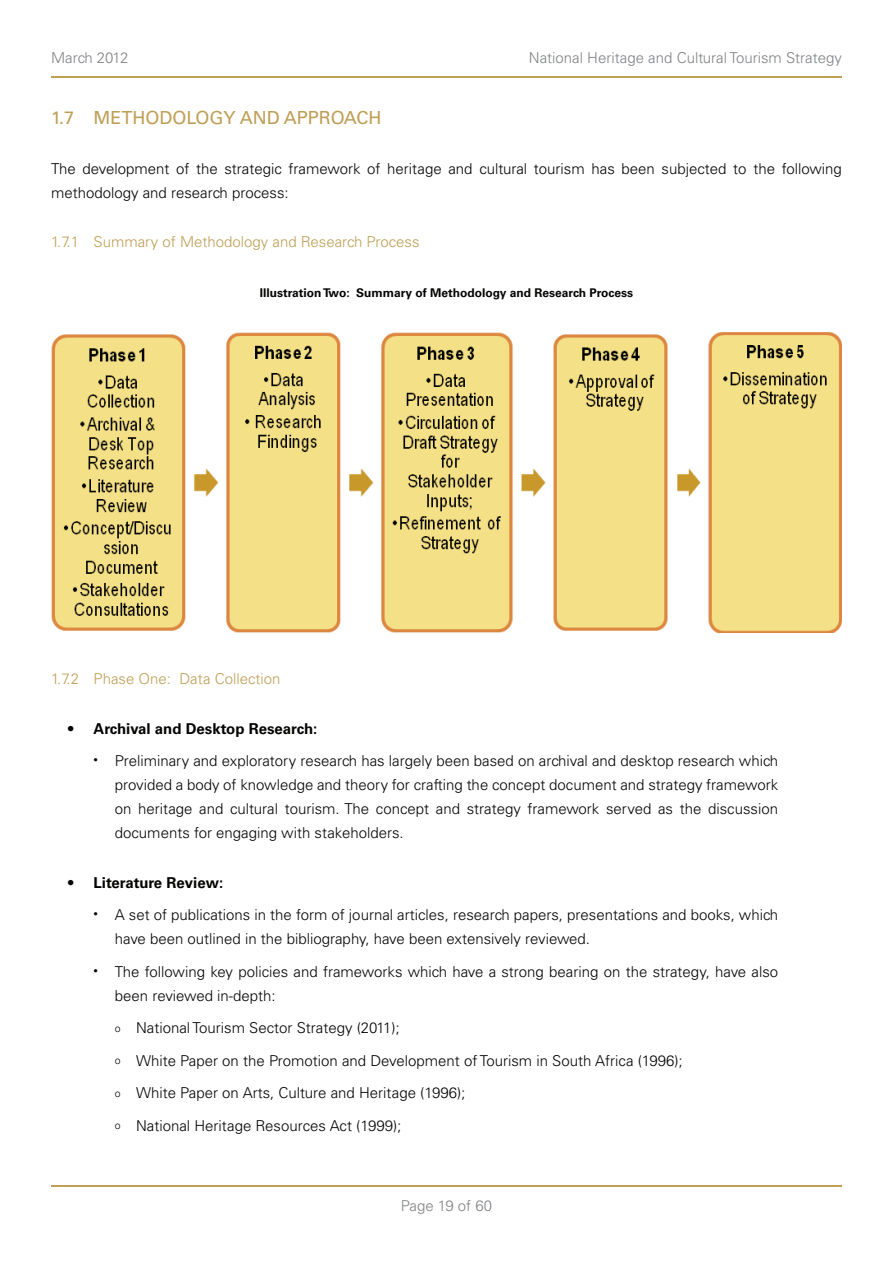
<style>
.page{position:relative;width:893px;height:1263px;background:#fff}
.page>*{position:absolute;margin:0;border:0;box-sizing:border-box;transform-origin:0 0}
.t1{font:18px "Univers";color:#be9f56}
.t2{font:300 15px/24px "Univers";color:#040503}
.t3{font:300 15px "Univers";color:#be9f56}
.t4{font:300 15px "Univers";color:#808285}
.t5{font:700 15px "Univers";color:#040503}
.t6{font:700 12px "Univers";color:#040503}
.s1{font-size:10.5px}
</style>
<div class="page">
<hr style="left:51px;top:76px;width:791px;height:1px;background:#be9f56">
<hr style="left:51px;top:1185px;width:791px;height:2px;background:#be9f56">
<img style="left:51px;top:332px;width:791px;height:300px">
<p class="t4" style="left:51px;top:49px;width:79px">March 2012</p>
<p class="t4" style="left:529px;top:49px;width:315px">National Heritage and Cultural Tourism Strategy</p>
<p class="t1" style="left:51px;top:107px;width:332px">1.7 METHODOLOGY AND APPROACH</p>
<p class="t2" style="left:51px;top:157px;width:792px">The development of the strategic framework of heritage and cultural tourism has been subjected to the following methodology and research process:</p>
<p class="t3" style="left:51px;top:233px;width:370px">1.7.1 Summary of Methodology and Research Process</p>
<p class="t6" style="left:260px;top:286px;width:375px">Illustration Two: Summary of Methodology and Research Process</p>
<p class="t3" style="left:51px;top:670px;width:231px">1.7.2 Phase One: Data Collection</p>
<p class="t5" style="left:68px;top:719px;width:251px">• Archival and Desktop Research:</p>
<p class="t2" style="left:115px;top:749px;width:665px;text-align:justify;text-indent:-21px"><sup>•</sup> Preliminary and exploratory research has largely been based on archival and desktop research which provided a body of knowledge and theory for crafting the concept document and strategy framework on heritage and cultural tourism. The concept and strategy framework served as the discussion documents for engaging with stakeholders.</p>
<p class="t5" style="left:68px;top:873px;width:157px">• Literature Review:</p>
<p class="t2" style="left:115px;top:903px;width:665px;text-indent:-21px"><sup>•</sup> A set of publications in the form of journal articles, research papers, presentations and books, which have been outlined in the bibliography, have been extensively reviewed.</p>
<p class="t2" style="left:115px;top:959px;width:665px;text-indent:-21px"><sup>•</sup> The following key policies and frameworks which have a strong bearing on the strategy, have also been reviewed in-depth:</p>
<p class="t2" style="left:115px;top:1011px;width:569px;line-height:32.5px"><span class="s1">o</span> National Tourism Sector Strategy (2011);<br><span class="s1">o</span> White Paper on the Promotion and Development of Tourism in South Africa (1996); <span class="s1">o</span> White Paper on Arts, Culture and Heritage (1996);<br><span class="s1">o</span> National Heritage Resources Act (1999);</p>
<p class="t4" style="left:401px;top:1197px;width:93px">Page 19 of 60</p>
</div>
